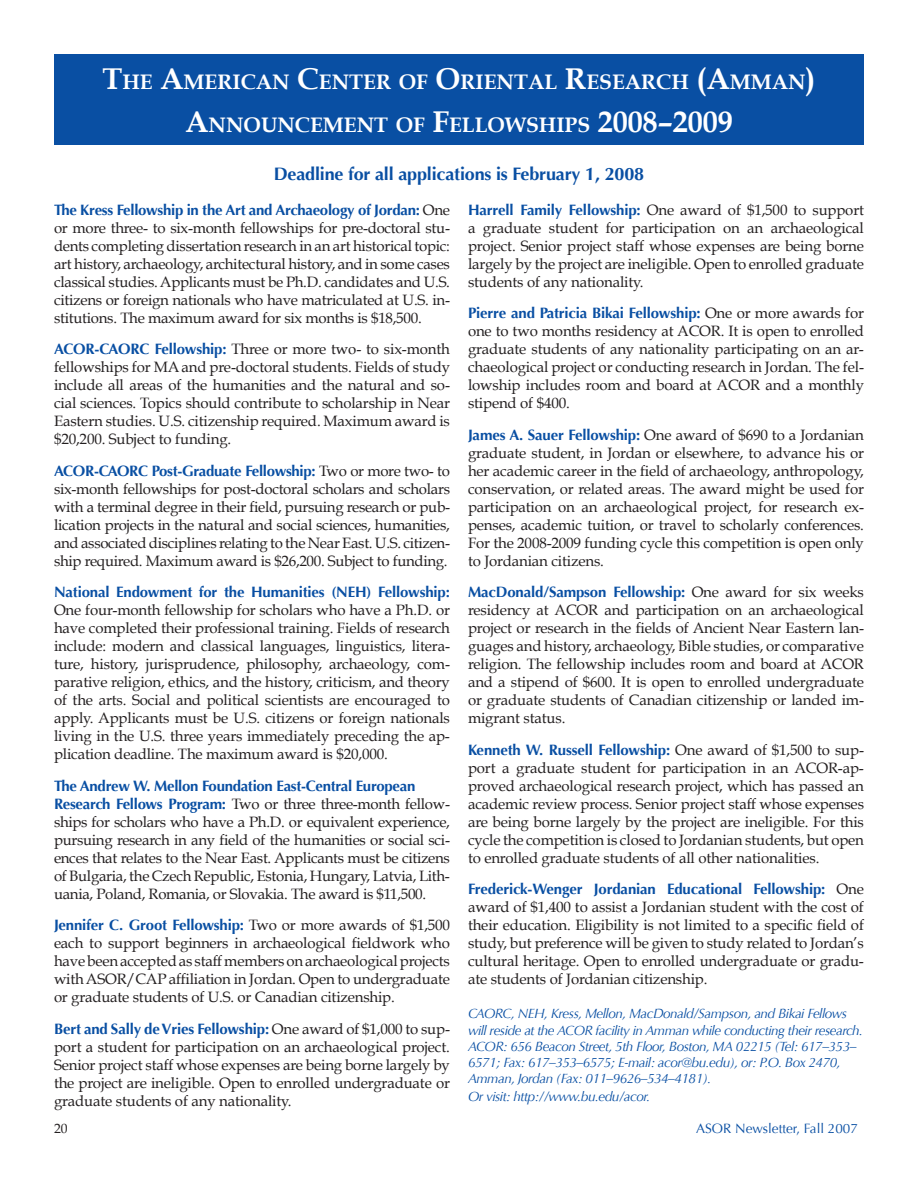
<style>
.page{position:relative;width:918px;height:1188px;background:#fff}
.page>*{position:absolute;margin:0;border:0;box-sizing:border-box;transform-origin:0 0}
.t1{font:700 21px/42.8px "Book Antiqua";color:#fff;text-align:center}
.t2{font:700 18px "Optima";letter-spacing:-.01em;color:#094fa3}
.t3{font:15px/18px "Book Antiqua";letter-spacing:-.01em;color:#231f20;text-align:justify}
.t4{font:700 15px "Optima";letter-spacing:-.01em;color:#094fa3}
.t5{font:italic 13.5px/16.2px "Optima";letter-spacing:-.035em;color:#094fa3}
.t6{font:13.5px "Optima";color:#094fa3}
.t7{font:13.5px "Book Antiqua";color:#231f20}
.s1{font-size:30px}
.s2{font-family:"Book Antiqua";font-weight:400;color:#231f20}
.s3{font-family:"Optima";font-weight:700;color:#094fa3}
</style>
<div class="page">
<div style="left:54px;top:54px;width:810px;height:91px;background:#094fa3"></div>
<h1 class="t1" style="left:102px;top:61px;width:715px"><span class="s1">T</span>HE <span class="s1">A</span>MERICAN <span class="s1">C</span>ENTER OF <span class="s1">O</span>RIENTAL <span class="s1">R</span>ESEARCH <span class="s1">(A</span>MMAN<span class="s1">)<br>A</span>NNOUNCEMENT OF <span class="s1">F</span>ELLOWSHIPS <span class="s1">2008–2009</span></h1>
<p class="t2" style="left:274px;top:164px;width:372px">Deadline for all applications is February 1, 2008</p>
<p class="t4" style="left:54px;top:201px;width:397px">The Kress Fellowship in the Art and Archaeology of Jordan: <span class="s2">One</span></p>
<p class="t3" style="left:54px;top:219px;width:398px">or more three- to six-month fellowships for pre-doctoral stu&shy;dents completing dissertation research in an art historical topic: art history, archaeology, architectural history, and in some cases classical studies. Applicants must be Ph.D. candidates and U.S. citizens or foreign nationals who have matriculated at U.S. in&shy;stitutions. The maximum award for six months is $18,500.</p>
<p class="t3" style="left:54px;top:340px;width:398px"><span class="s3">ACOR-CAORC Fellowship:</span> Three or more two- to six-month fellowships for MA and pre-doctoral students. Fields of study include all areas of the humanities and the natural and so&shy;cial sciences. Topics should contribute to scholarship in Near Eastern studies. U.S. citizenship required. Maximum award is $20,200. Subject to funding.</p>
<p class="t4" style="left:54px;top:462px;width:398px">ACOR-CAORC Post-Graduate Fellowship: <span class="s2">Two or more two- to</span></p>
<p class="t3" style="left:54px;top:480px;width:398px">six-month fellowships for post-doctoral scholars and scholars with a terminal degree in their field, pursuing research or pub&shy;lication projects in the natural and social sciences, humanities, and associated disciplines relating to the Near East. U.S. citizen&shy;ship required. Maximum award is $26,200. Subject to funding.</p>
<p class="t4" style="left:54px;top:583px;width:397px">National Endowment for the Humanities (NEH) Fellowship:</p>
<p class="t3" style="left:54px;top:601px;width:398px">One four-month fellowship for scholars who have a Ph.D. or have completed their professional training. Fields of research include: modern and classical languages, linguistics, litera&shy;ture, history, jurisprudence, philosophy, archaeology, com&shy;parative religion, ethics, and the history, criticism, and theory of the arts. Social and political scientists are encouraged to apply. Applicants must be U.S. citizens or foreign nationals living in the U.S. three years immediately preceding the ap&shy;plication deadline. The maximum award is $20,000.</p>
<p class="t4" style="left:54px;top:777px;width:363px">The Andrew W. Mellon Foundation East-Central European</p>
<p class="t3" style="left:54px;top:795px;width:398px"><span class="s3">Research Fellows Program:</span> Two or three three-month fellow&shy;ships for scholars who have a Ph.D. or equivalent experience, pursuing research in any field of the humanities or social sci&shy;ences that relates to the Near East. Applicants must be citizens of Bulgaria, the Czech Republic, Estonia, Hungary, Latvia, Lith&shy;uania, Poland, Romania, or Slovakia. The award is $11,500.</p>
<p class="t4" style="left:54px;top:916px;width:398px">Jennifer C. Groot Fellowship: <span class="s2">Two or more awards of $1,500</span></p>
<p class="t3" style="left:54px;top:934px;width:398px">each to support beginners in archaeological fieldwork who have been accepted as staff members on archaeological projects with ASOR/CAP affiliation in Jordan. Open to undergraduate or graduate students of U.S. or Canadian citizenship.</p>
<p class="t4" style="left:54px;top:1020px;width:397px">Bert and Sally de Vries Fellowship: <span class="s2">One award of $1,000 to sup-</span></p>
<p class="t3" style="left:54px;top:1038px;width:397px">port a student for participation on an archaeological project.<br>Senior project staff whose expenses are being borne largely by the project are ineligible. Open to enrolled undergraduate or graduate students of any nationality.</p>
<p class="t3" style="left:468px;top:201px;width:398px"><span class="s3">Harrell Family Fellowship:</span> One award of $1,500 to support a graduate student for participation on an archaeological project. Senior project staff whose expenses are being borne largely by the project are ineligible. Open to enrolled graduate students of any nationality.</p>
<p class="t4" style="left:468px;top:304px;width:398px">Pierre and Patricia Bikai Fellowship: <span class="s2">One or more awards for</span></p>
<p class="t3" style="left:468px;top:322px;width:398px">one to two months residency at ACOR. It is open to enrolled graduate students of any nationality participating on an ar&shy;chaeological project or conducting research in Jordan. The fel&shy;lowship includes room and board at ACOR and a monthly stipend of $400.</p>
<p class="t3" style="left:468px;top:426px;width:398px"><span class="s3">James A. Sauer Fellowship:</span> One award of $690 to a Jordanian graduate student, in Jordan or elsewhere, to advance his or her academic career in the field of archaeology, anthropology, conservation, or related areas. The award might be used for participation on an archaeological project, for research ex&shy;penses, academic tuition, or travel to scholarly conferences.<br>For the 2008-2009 funding cycle this competition is open only to Jordanian citizens.</p>
<p class="t4" style="left:468px;top:583px;width:398px">MacDonald/Sampson Fellowship: <span class="s2">One award for six weeks</span></p>
<p class="t3" style="left:468px;top:601px;width:398px">residency at ACOR and participation on an archaeological project or research in the fields of Ancient Near Eastern lan&shy;guages and history, archaeology, Bible studies, or comparative religion. The fellowship includes room and board at ACOR and a stipend of $600. It is open to enrolled undergraduate or graduate students of Canadian citizenship or landed im&shy;migrant status.</p>
<p class="t4" style="left:468px;top:741px;width:397px">Kenneth W. Russell Fellowship: <span class="s2">One award of $1,500 to sup-</span></p>
<p class="t3" style="left:468px;top:759px;width:398px">port a graduate student for participation in an ACOR-ap&shy;proved archaeological research project, which has passed an academic review process. Senior project staff whose expenses are being borne largely by the project are ineligible. For this cycle the competition is closed to Jordanian students, but open to enrolled graduate students of all other nationalities.</p>
<p class="t4" style="left:468px;top:880px;width:397px">Frederick-Wenger Jordanian Educational Fellowship: <span class="s2">One</span></p>
<p class="t3" style="left:468px;top:898px;width:398px">award of $1,400 to assist a Jordanian student with the cost of their education. Eligibility is not limited to a specific field of study, but preference will be given to study related to Jordan’s cultural heritage. Open to enrolled undergraduate or gradu&shy;ate students of Jordanian citizenship.</p>
<p class="t5" style="left:468px;top:1006px;width:397px">CAORC, NEH, Kress, Mellon, MacDonald/Sampson, and Bikai Fellows will reside at the ACOR facility in Amman while conducting their research.<br>ACOR: 656 Beacon Street, 5th Floor, Boston, MA 02215 (Tel: 617–353– 6571; Fax: 617–353–6575; E-mail: acor@bu.edu), or: P.O. Box 2470, Amman, Jordan (Fax: 011–9626–534–4181).</p>
<p class="t5" style="left:468px;top:1089px;width:184px">Or visit: http://www.bu.edu/acor.</p>
<p class="t7" style="left:54px;top:1120px;width:15px">20</p>
<p class="t6" style="left:696px;top:1120px;width:163px">ASOR Newsletter, Fall 2007</p>
</div>
